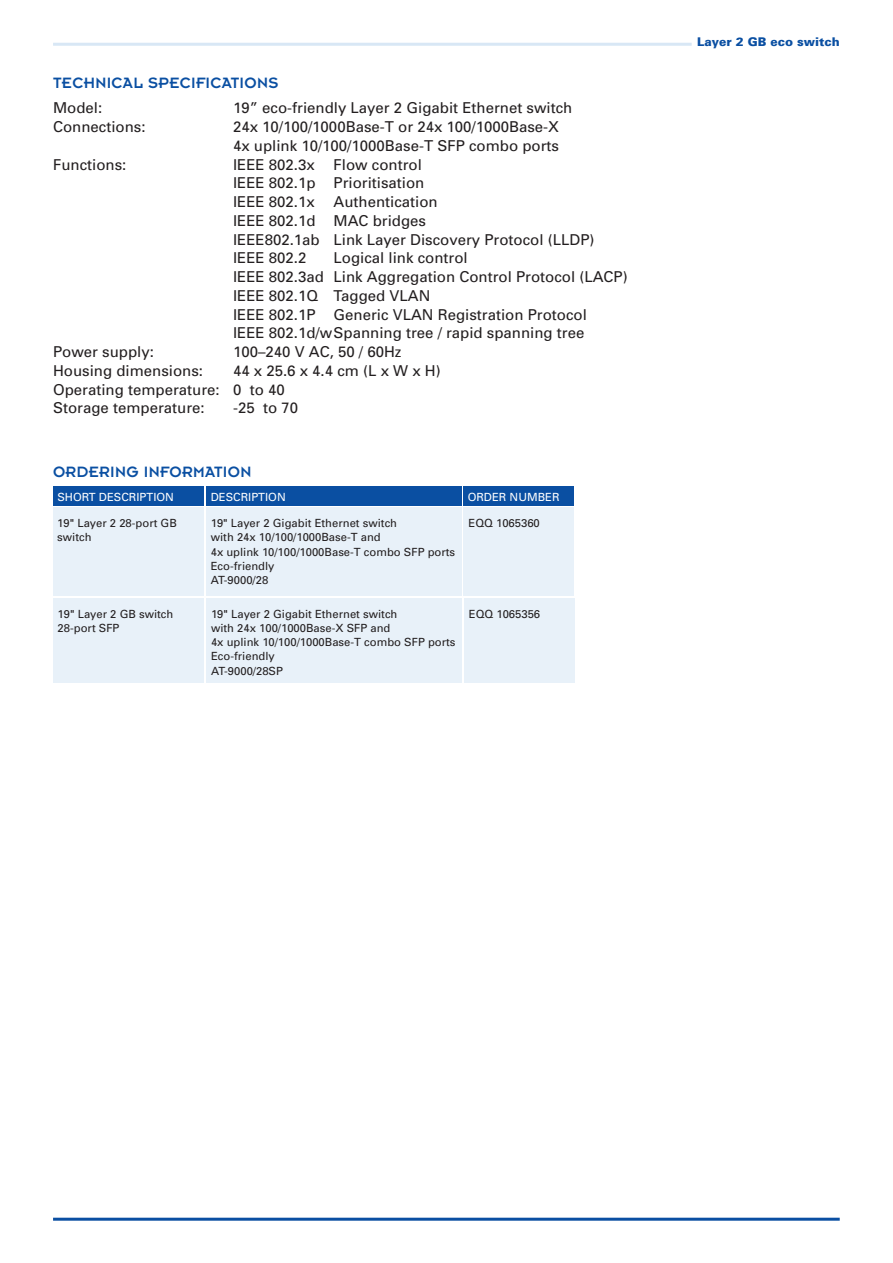
<style>
.page{position:relative;width:893px;height:1263px;background:#fff}
.page>*{position:absolute;margin:0;border:0;box-sizing:border-box;transform-origin:0 0}
.t1{font:16.5px "Insignia";letter-spacing:.02em;color:#0a4fa2}
.t2{font:15px/18.8px "Univers";color:#231f20}
.t3{font:900 12px "Univers";color:#0a4fa2}
.t4{font:11.25px/14.2px "Univers";color:#231f20}
.t5{font:11.25px "Univers";color:#fff}
</style>
<div class="page">
<hr style="left:53px;top:43px;width:639px;height:3px;background:#d8e7f5">
<hr style="left:53px;top:1218px;width:787px;height:3px;background:#0a4fa2">
<div style="left:206px;top:487px;width:256px;height:19px;background:#0a4fa2"></div>
<div style="left:53px;top:487px;width:151px;height:19px;background:#0a4fa2"></div>
<div style="left:463px;top:487px;width:111px;height:19px;background:#0a4fa2"></div>
<div style="left:206px;top:508px;width:256px;height:88px;background:#e8f1f9"></div>
<div style="left:53px;top:508px;width:151px;height:88px;background:#e8f1f9"></div>
<div style="left:463px;top:508px;width:111px;height:88px;background:#e8f1f9"></div>
<div style="left:207px;top:598px;width:255px;height:85px;background:#e8f1f9"></div>
<div style="left:53px;top:598px;width:151px;height:85px;background:#e8f1f9"></div>
<div style="left:464px;top:598px;width:110px;height:85px;background:#e8f1f9"></div>
<p class="t1" style="left:53px;top:75px;width:227px">TECHNICAL SPECIFICATIONS</p>
<p class="t2" style="left:53px;top:99px;width:51px">Model:</p>
<p class="t2" style="left:233px;top:99px;width:341px">19” eco-friendly Layer 2 Gigabit Ethernet switch</p>
<p class="t2" style="left:53px;top:117px;width:94px">Connections:</p>
<p class="t2" style="left:233px;top:117px;width:328px">24x 10/100/1000Base-T or 24x 100/1000Base-X<br>4x uplink 10/100/1000Base-T SFP combo ports</p>
<p class="t2" style="left:53px;top:155px;width:75px">Functions:</p>
<p class="t2" style="left:233px;top:155px;width:83px">IEEE 802.3x</p>
<p class="t2" style="left:233px;top:155px;width:193px;text-indent:100px">Flow control<br>IEEE 802.1p Prioritisation<br>IEEE 802.1x</p>
<p class="t2" style="left:233px;top:192px;width:363px;text-indent:100px">Authentication<br>IEEE 802.1d MAC bridges<br>IEEE802.1ab Link Layer Discovery Protocol (LLDP)<br>IEEE 802.2</p>
<p class="t2" style="left:233px;top:249px;width:396px;text-indent:100px">Logical link control<br>IEEE 802.3ad Link Aggregation Control Protocol (LACP)<br>IEEE 802.1Q Tagged VLAN<br>IEEE 802.1P Generic VLAN Registration Protocol<br>IEEE 802.1d/wSpanning tree / rapid spanning tree</p>
<p class="t2" style="left:53px;top:342px;width:102px">Power supply:</p>
<p class="t2" style="left:233px;top:342px;width:170px">100–240 V AC, 50 / 60Hz</p>
<p class="t2" style="left:53px;top:361px;width:152px">Housing dimensions:</p>
<p class="t2" style="left:53px;top:361px;width:389px;text-indent:180px">44 x 25.6 x 4.4 cm (L x W x H)<br>Operating temperature: 0℃ to 40℃<br>Storage temperature:</p>
<p class="t2" style="left:233px;top:399px;width:71px">-25℃ to 70℃</p>
<p class="t1" style="left:53px;top:463px;width:200px">ORDERING INFORMATION</p>
<p class="t5" style="left:57px;top:490px;width:118px">SHORT DESCRIPTION</p>
<p class="t5" style="left:211px;top:490px;width:77px">DESCRIPTION</p>
<p class="t5" style="left:468px;top:490px;width:93px">ORDER NUMBER</p>
<p class="t4" style="left:57px;top:516px;width:121px">19" Layer 2 28-port GB switch</p>
<p class="t4" style="left:211px;top:516px;width:246px">19" Layer 2 Gigabit Ethernet switch<br>with 24x 10/100/1000Base-T and<br>4x uplink 10/100/1000Base-T combo SFP ports<br>Eco-friendly<br>AT-9000/28</p>
<p class="t4" style="left:469px;top:516px;width:73px">EQQ 1065360</p>
<p class="t4" style="left:58px;top:606px;width:117px">19" Layer 2 GB switch<br>28-port SFP</p>
<p class="t4" style="left:211px;top:606px;width:246px">19" Layer 2 Gigabit Ethernet switch<br>with 24x 100/1000Base-X SFP and<br>4x uplink 10/100/1000Base-T combo SFP ports<br>Eco-friendly<br>AT-9000/28SP</p>
<p class="t4" style="left:469px;top:606px;width:73px">EQQ 1065356</p>
<p class="t3" style="left:697px;top:34px;width:144px">Layer 2 GB eco switch</p>
</div>
